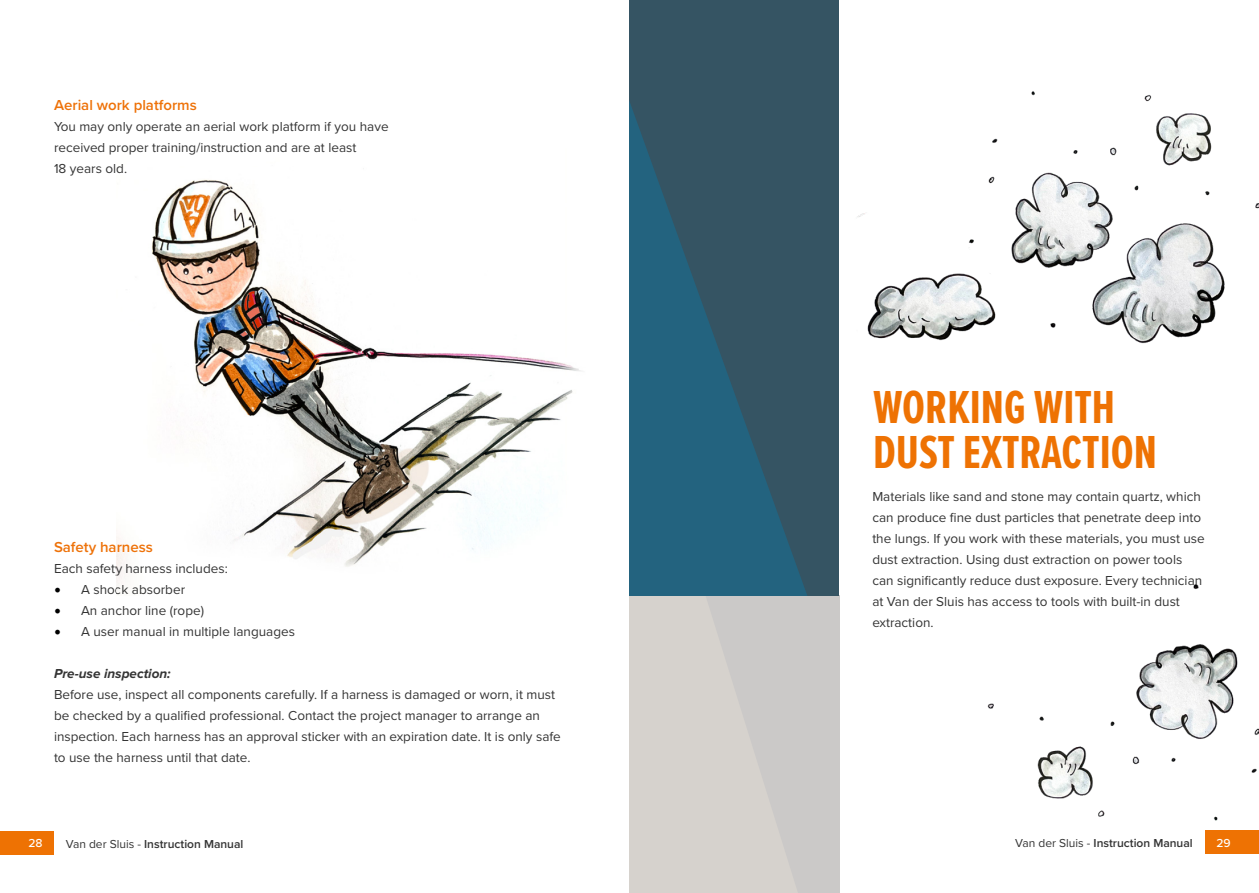
<style>
.page{position:relative;width:1259px;height:893px;background:#fff}
.page>*{position:absolute;margin:0;border:0;box-sizing:border-box;transform-origin:0 0}
.t1{font:700 48px/45px "Proxima Nova Ex Cn";color:#ee7203}
.t2{font:600 15px "Proxima Nova";color:#ee7209}
.t3{font:13.5px/21px "Proxima Nova";color:#343434}
.t4{font:italic 700 13.5px "Proxima Nova";color:#343434}
.t5{font:600 12px "Proxima Nova";color:#343434}
.t6{font:500 12px "Proxima Nova";color:#fff}
.s1{font-family:"Minion Pro";font-size:18px;color:#000}
.s2{font-weight:400}
</style>
<div class="page">
<img style="left:793px;top:584px;width:466px;height:309px">
<svg style="left:950px;top:584px;width:232px;height:109px"></svg>
<img style="left:857px;top:91px;width:402px;height:253px">
<svg style="left:629px;top:596px;width:210px;height:297px;background:#d1cecb"></svg>
<svg style="left:629px;top:0;width:210px;height:595px;background:#2e596c"></svg>
<img style="left:116px;top:180px;width:465px;height:406px">
<div style="left:1229px;top:540px;width:30px;height:100px;background:#fff"></div>
<div style="left:0;top:831px;width:54px;height:24px;background:#ee7203"></div>
<div style="left:1205px;top:830px;width:54px;height:24px;background:#ee7203"></div>
<p class="t2" style="left:54px;top:93px;width:144px">Aerial work platforms</p>
<p class="t3" style="left:54px;top:115px;width:336px">You may only operate an aerial work platform if you have received proper training/instruction and are at least<br>18 years old.</p>
<p class="t2" style="left:54px;top:536px;width:100px">Safety harness</p>
<p class="t3" style="left:54px;top:558px;width:175px">Each safety harness includes:</p>
<p class="t3" style="left:54px;top:579px;width:133px"><span class="s1">•</span> A shock absorber</p>
<p class="t3" style="left:54px;top:600px;width:151px"><span class="s1">•</span> An anchor line (rope)</p>
<p class="t3" style="left:54px;top:621px;width:242px"><span class="s1">•</span> A user manual in multiple languages</p>
<p class="t4" style="left:54px;top:666px;width:118px">Pre-use inspection:</p>
<p class="t3" style="left:54px;top:684px;width:508px">Before use, inspect all components carefully. If a harness is damaged or worn, it must be checked by a qualified professional. Contact the project manager to arrange an inspection. Each harness has an approval sticker with an expiration date. It is only safe to use the harness until that date.</p>
<h1 class="t1" style="left:873px;top:383px;width:285px">WORKING WITH<br>DUST EXTRACTION</h1>
<p class="t3" style="left:872px;top:485px;width:334px">Materials like sand and stone may contain quartz, which can produce fine dust particles that penetrate deep into the lungs. If you work with these materials, you must use dust extraction. Using dust extraction on power tools can significantly reduce dust exposure. Every technician at Van der Sluis has access to tools with built-in dust extraction.</p>
<p class="t6" style="left:28px;top:834px;width:16px">28</p>
<p class="t5" style="left:66px;top:835px;width:179px"><span class="s2">Van der Sluis -</span> Instruction Manual</p>
<p class="t5" style="left:1015px;top:834px;width:179px"><span class="s2">Van der Sluis -</span> Instruction Manual</p>
<p class="t6" style="left:1216px;top:834px;width:16px">29</p>
</div>
